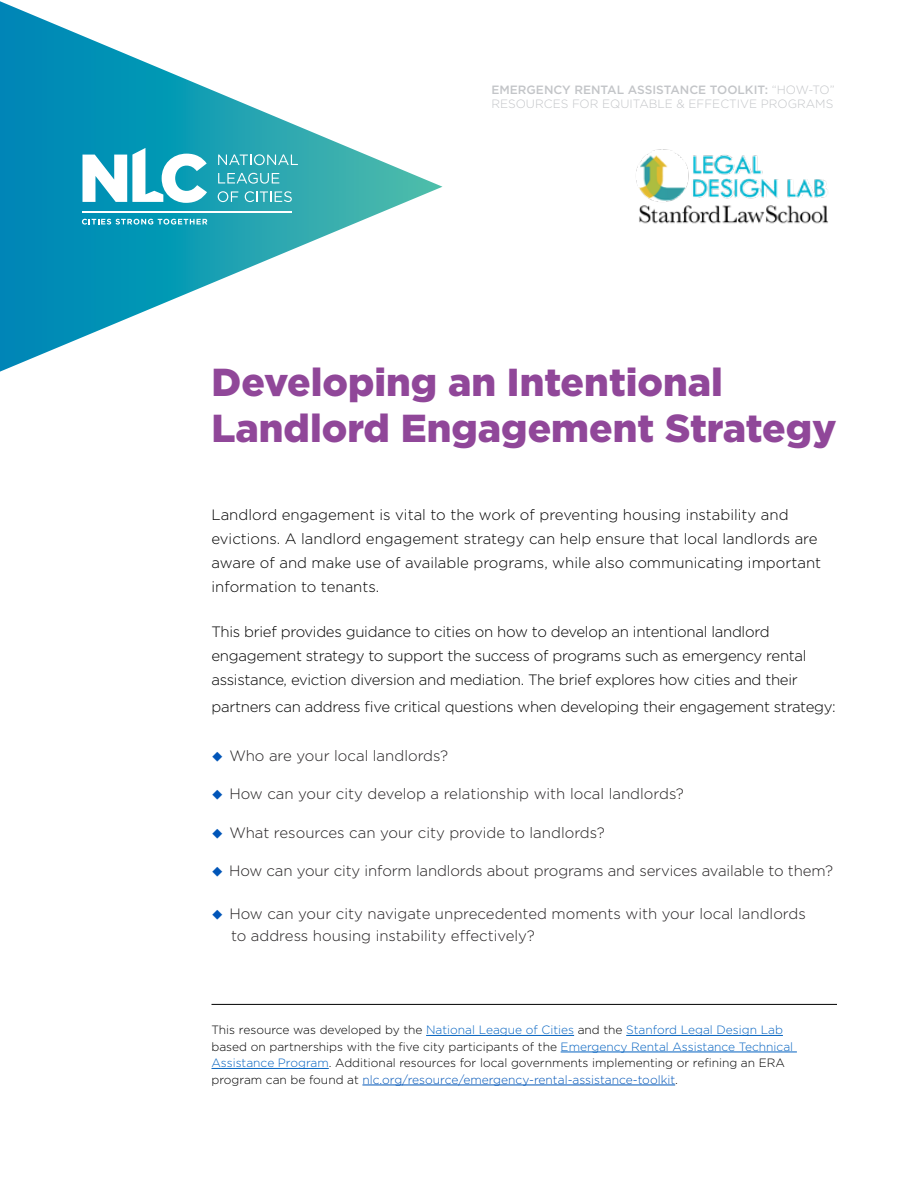
<style>
.page{position:relative;width:918px;height:1188px;background:#fff}
.page>*{position:absolute;margin:0;border:0;box-sizing:border-box;transform-origin:0 0}
.t1{font:900 39px/46.8px "Gotham";color:#904799}
.t2{font:300 15px/22.5px "Gotham";color:#221f20}
.t3{font:300 15px/24px "Gotham";letter-spacing:-.02em;color:#000}
.t4{font:300 15px/24px "Gotham";color:#000}
.t5{font:300 12px/16.5px "Gotham";color:#000}
.t6{font:300 12px/14.4px "Gotham";color:#c3c5c8}
.s1{font-weight:500}
.s2{color:#0563c1}
.s3{color:#0055b8}
</style>
<div class="page">
<svg style="left:0;top:1px;width:442px;height:371px"></svg>
<hr style="left:82px;top:211px;width:210px;height:1px;background:#fff">
<svg style="left:218px;top:154px;width:80px;height:11px"></svg>
<svg style="left:218px;top:173px;width:61px;height:11px"></svg>
<svg style="left:218px;top:191px;width:20px;height:11px"></svg>
<svg style="left:245px;top:191px;width:47px;height:11px"></svg>
<svg style="left:82px;top:219px;width:125px;height:6px"></svg>
<svg style="left:83px;top:148px;width:124px;height:55px"></svg>
<img style="left:636px;top:149px;width:192px;height:75px">
<hr style="left:212px;top:1004px;width:625px;height:1px;background:#000">
<hr style="left:426px;top:1035px;width:148px;height:1px;background:#0563c1">
<hr style="left:626px;top:1035px;width:157px;height:1px;background:#0563c1">
<hr style="left:561px;top:1052px;width:236px;height:1px;background:#0563c1">
<hr style="left:212px;top:1068px;width:117px;height:1px;background:#0563c1">
<hr style="left:362px;top:1085px;width:313px;height:1px;background:#0055b8">
<p class="t6" style="left:491px;top:82px;width:345px"><span class="s1">EMERGENCY RENTAL ASSISTANCE TOOLKIT:</span> “HOW-TO”<br>RESOURCES FOR EQUITABLE &amp; EFFECTIVE PROGRAMS</p>
<h1 class="t1" style="left:212px;top:358px;width:627px">Developing an Intentional<br>Landlord Engagement Strategy</h1>
<p class="t4" style="left:212px;top:503px;width:611px">Landlord engagement is vital to the work of preventing housing instability and evictions. A landlord engagement strategy can help ensure that local landlords are aware of and make use of available programs, while also communicating important information to tenants.</p>
<p class="t3" style="left:212px;top:619px;width:597px">This brief provides guidance to cities on how to develop an intentional landlord engagement strategy to support the success of programs such as emergency rental assistance, eviction diversion and mediation. The brief explores how cities and their</p>
<p class="t3" style="left:212px;top:694px;width:626px">partners can address five critical questions when developing their engagement strategy:</p>
<p class="t2" style="left:229px;top:744px;width:220px">Who are your local landlords?</p>
<p class="t2" style="left:229px;top:783px;width:456px">How can your city develop a relationship with local landlords?</p>
<p class="t2" style="left:229px;top:821px;width:377px">What resources can your city provide to landlords?</p>
<p class="t2" style="left:229px;top:859px;width:605px">How can your city inform landlords about programs and services available to them?</p>
<p class="t2" style="left:229px;top:902px;width:578px">How can your city navigate unprecedented moments with your local landlords to address housing instability effectively?</p>
<p class="t5" style="left:212px;top:1021px;width:583px">This resource was developed by the <span class="s2">National League of Cities</span> and the <span class="s2">Stanford Legal Design Lab </span>based on partnerships with the five city participants of the <span class="s2">Emergency Rental Assistance Technical Assistance Program</span>. Additional resources for local governments implementing or refining an ERA program can be found at <span class="s3">nlc.org/resource/emergency-rental-assistance-toolkit</span>.</p>
</div>
